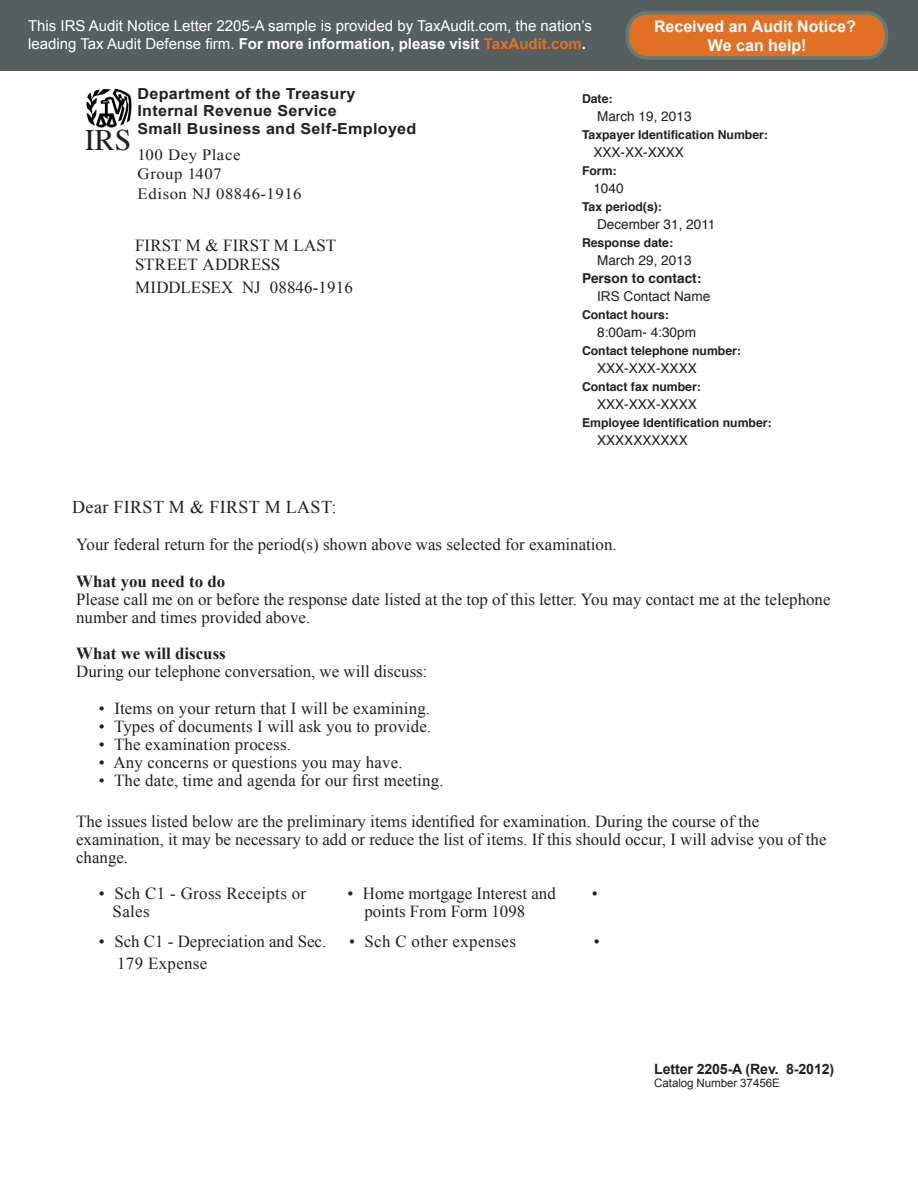
<style>
.page{position:relative;width:918px;height:1188px;background:#fff}
.page>*{position:absolute;margin:0;border:0;box-sizing:border-box;transform-origin:0 0}
.t1{font:29.85px "Times";color:#231f20}
.t2{font:18px "Times New Roman";letter-spacing:.02em;color:#231f20}
.t3{font:16.95px/18px "Times New Roman";color:#231f20}
.t4{font:16.95px "Times New Roman";letter-spacing:.02em;color:#231f20}
.t5{font:700 16.95px "Times New Roman";color:#231f20}
.t6{font:16.8px "Times New Roman";letter-spacing:.01em;color:#231f20}
.t7{font:700 16.05px/19.2px "Arial";color:#fff;text-align:center}
.t8{font:15.75px "Times New Roman";letter-spacing:.03em;color:#231f20;scale:1.06 1}
.t9{font:700 15.15px "Arial";letter-spacing:.02em;color:#231f20;scale:1.06 1}
.t10{font:15px/18px "Arial";color:#fff}
.t11{font:700 14.25px "Arial";letter-spacing:-.01em;color:#231f20}
.t12{font:13.65px "Helvetica";color:#231f20}
.t13{font:700 13.65px "Helvetica";color:#231f20}
.t14{font:13.65px "Arial";color:#231f20}
.t15{font:700 12.3px "Helvetica";color:#231f20}
.t16{font:11.55px "Arial";letter-spacing:-.01em;color:#231f20}
.s1{font-weight:700}
.s2{font-weight:700;color:#e17025}
</style>
<div class="page">
<img style="left:86px;top:88px;width:46px;height:40px">
<div style="left:0;top:0;width:918px;height:70px;background:#555f60"></div>
<div style="left:627px;top:13px;width:259px;height:45px;background:#e17025;border-radius:20px"></div>
<div style="left:626px;top:11px;width:262px;height:49px;border:4px solid #607d77;border-radius:20px"></div>
<p class="t10" style="left:28px;top:17px;width:565px">This IRS Audit Notice Letter 2205-A sample is provided by TaxAudit.com, the nation’s leading Tax Audit Defense firm. <span class="s1">For more information, please visit</span> <span class="s2">TaxAudit.com</span><span class="s1">.</span></p>
<p class="t7" style="left:654px;top:17px;width:203px">Received an Audit Notice?<br>We can help!</p>
<p class="t1" style="left:85px;top:112px;width:48px">IRS</p>
<p class="t9" style="left:137px;top:83px;width:207px">Department of the Treasury</p>
<p class="t9" style="left:137px;top:101px;width:190px">Internal Revenue Service</p>
<p class="t9" style="left:137px;top:119px;width:265px">Small Business and Self-Employed</p>
<p class="t8" style="left:137px;top:144px;width:99px">100 Dey Place</p>
<p class="t8" style="left:137px;top:164px;width:81px">Group 1407</p>
<p class="t8" style="left:137px;top:183px;width:156px">Edison NJ 08846-1916</p>
<p class="t6" style="left:135px;top:234px;width:203px">FIRST M &amp; FIRST M LAST</p>
<p class="t6" style="left:135px;top:253px;width:147px">STREET ADDRESS</p>
<p class="t6" style="left:135px;top:276px;width:219px">MIDDLESEX NJ 08846-1916</p>
<p class="t15" style="left:582px;top:89px;width:32px">Date:</p>
<p class="t12" style="left:597px;top:106px;width:96px">March 19, 2013</p>
<p class="t15" style="left:582px;top:125px;width:188px">Taxpayer Identification Number:</p>
<p class="t12" style="left:593px;top:142px;width:92px">XXX-XX-XXXX</p>
<p class="t15" style="left:582px;top:161px;width:36px">Form:</p>
<p class="t12" style="left:593px;top:178px;width:32px">1040</p>
<p class="t15" style="left:582px;top:197px;width:81px">Tax period(s):</p>
<p class="t12" style="left:597px;top:214px;width:120px">December 31, 2011</p>
<p class="t15" style="left:582px;top:233px;width:93px">Response date:</p>
<p class="t12" style="left:597px;top:250px;width:96px">March 29, 2013</p>
<p class="t13" style="left:582px;top:267px;width:121px">Person to contact:</p>
<p class="t14" style="left:597px;top:287px;width:115px">IRS Contact Name</p>
<p class="t15" style="left:582px;top:305px;width:88px">Contact hours:</p>
<p class="t12" style="left:597px;top:322px;width:100px">8:00am- 4:30pm</p>
<p class="t15" style="left:582px;top:341px;width:161px">Contact telephone number:</p>
<p class="t12" style="left:597px;top:358px;width:101px">XXX-XXX-XXXX</p>
<p class="t15" style="left:582px;top:377px;width:120px">Contact fax number:</p>
<p class="t12" style="left:597px;top:394px;width:101px">XXX-XXX-XXXX</p>
<p class="t15" style="left:582px;top:413px;width:191px">Employee Identification number:</p>
<p class="t12" style="left:597px;top:430px;width:92px">XXXXXXXXXX</p>
<p class="t2" style="left:72px;top:495px;width:266px">Dear FIRST M &amp; FIRST M LAST:</p>
<p class="t3" style="left:76px;top:535px;width:542px">Your federal return for the period(s) shown above was selected for examination.</p>
<p class="t5" style="left:76px;top:569px;width:151px">What you need to do</p>
<p class="t3" style="left:76px;top:590px;width:756px">Please call me on or before the response date listed at the top of this letter. You may contact me at the telephone</p>
<p class="t3" style="left:76px;top:608px;width:236px">number and times provided above.</p>
<p class="t5" style="left:76px;top:641px;width:151px">What we will discuss</p>
<p class="t3" style="left:76px;top:662px;width:353px">During our telephone conversation, we will discuss:</p>
<p class="t3" style="left:99px;top:699px;width:333px">• Items on your return that I will be examining.</p>
<p class="t3" style="left:99px;top:717px;width:334px">• Types of documents I will ask you to provide.</p>
<p class="t3" style="left:99px;top:735px;width:194px">• The examination process.</p>
<p class="t3" style="left:99px;top:753px;width:305px">• Any concerns or questions you may have.</p>
<p class="t3" style="left:99px;top:771px;width:346px">• The date, time and agenda for our first meeting.</p>
<p class="t3" style="left:76px;top:812px;width:685px">The issues listed below are the preliminary items identified for examination. During the course of the</p>
<p class="t3" style="left:76px;top:830px;width:752px">examination, it may be necessary to add or reduce the list of items. If this should occur, I will advise you of the change.</p>
<p class="t4" style="left:99px;top:882px;width:209px">• Sch C1 - Gross Receipts or</p>
<p class="t3" style="left:348px;top:884px;width:210px">• Home mortgage Interest and</p>
<p class="t3" style="left:592px;top:884px;width:7px">•</p>
<p class="t3" style="left:113px;top:902px;width:39px">Sales</p>
<p class="t3" style="left:364px;top:902px;width:162px">points From Form 1098</p>
<p class="t3" style="left:99px;top:932px;width:229px">• Sch C1 - Depreciation and Sec.</p>
<p class="t4" style="left:349px;top:930px;width:168px">• Sch C other expenses</p>
<p class="t3" style="left:594px;top:932px;width:7px">•</p>
<p class="t4" style="left:117px;top:952px;width:92px">179 Expense</p>
<p class="t11" style="left:654px;top:1060px;width:181px">Letter 2205-A (Rev. 8-2012)</p>
<p class="t16" style="left:654px;top:1076px;width:127px">Catalog Number 37456E</p>
</div>
